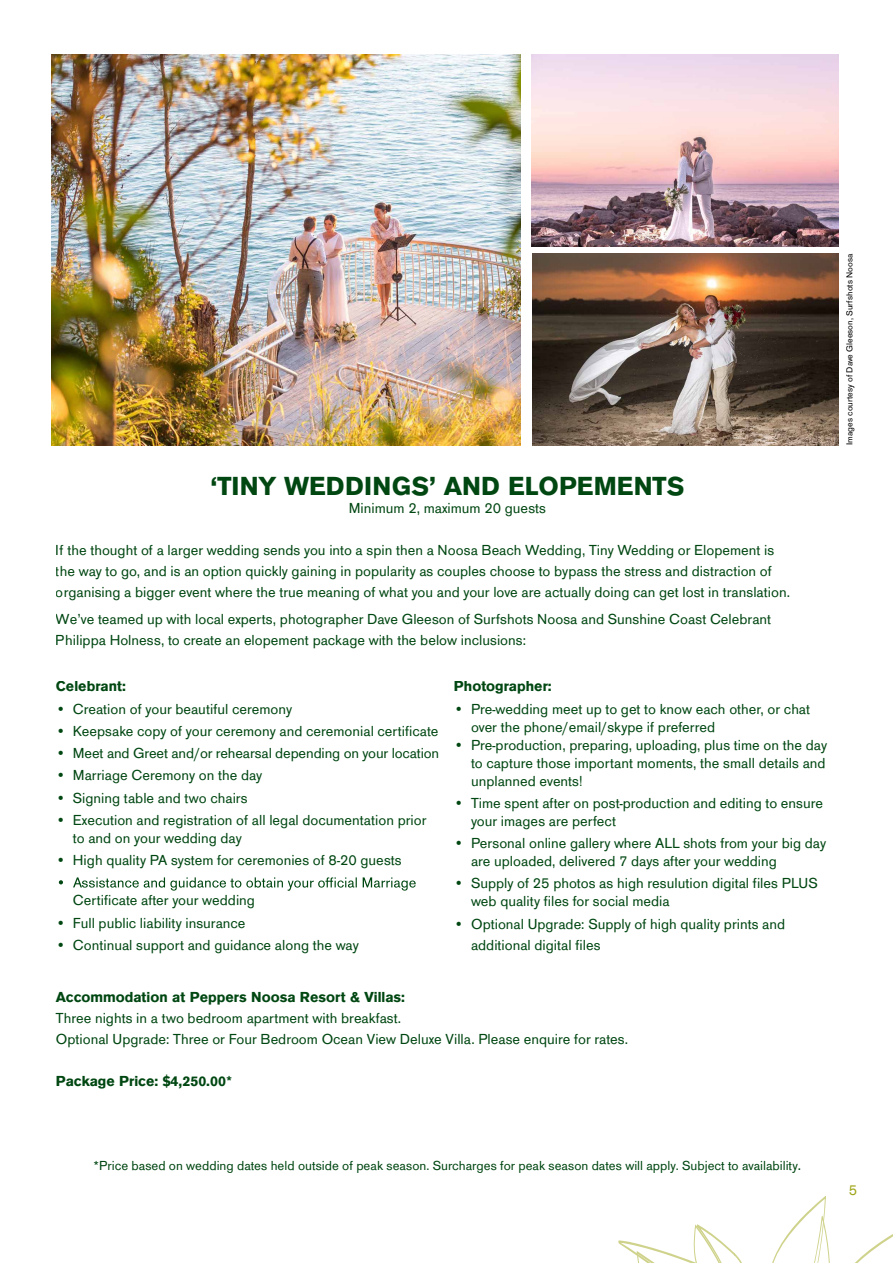
<style>
.page{position:relative;width:893px;height:1263px;background:#fff}
.page>*{position:absolute;margin:0;border:0;box-sizing:border-box;transform-origin:0 0}
.t1{font:700 27px "Ancona";color:#004712}
.t2{font:15px/18px "Ancona";color:#004712}
.t3{font:700 15px "Ancona";color:#004712}
.t4{font:15px "Ancona";color:#9fa617}
.t5{font:13.5px "Ancona";color:#004712}
.t6{font:9px "Ancona";color:#000}
.s1{font-size:15px}
</style>
<div class="page">
<img style="left:532px;top:54px;width:307px;height:192px">
<img style="left:532px;top:253px;width:306px;height:193px">
<img style="left:52px;top:54px;width:468px;height:392px">
<svg style="left:59px;top:877px;width:298px;height:14px"></svg>
<svg style="left:363px;top:877px;width:53px;height:14px"></svg>
<svg style="left:618px;top:1196px;width:275px;height:67px"></svg>
<h1 class="t1" style="left:210px;top:466px;width:475px">‘TINY WEDDINGS’ AND ELOPEMENTS</h1>
<p class="t2" style="left:349px;top:498px;width:199px">Minimum 2, maximum 20 guests</p>
<p class="t2" style="left:56px;top:539px;width:736px;line-height:21px">If the thought of a larger wedding sends you into a spin then a Noosa Beach Wedding, Tiny Wedding or Elopement is the way to go, and is an option quickly gaining in popularity as couples choose to bypass the stress and distraction of organising a bigger event where the true meaning of what you and your love are actually doing can get lost in translation.</p>
<p class="t2" style="left:56px;top:608px;width:717px;line-height:21px">We’ve teamed up with local experts, photographer Dave Gleeson of Surfshots Noosa and Sunshine Coast Celebrant<br>Philippa Holness, to create an elopement package with the below inclusions:</p>
<p class="t3" style="left:56px;top:675px;width:72px">Celebrant:</p>
<p class="t2" style="left:56px;top:698px;width:238px">• Creation of your beautiful ceremony</p>
<p class="t2" style="left:56px;top:721px;width:384px">• Keepsake copy of your ceremony and ceremonial certificate</p>
<p class="t2" style="left:56px;top:743px;width:385px">• Meet and Greet and/or rehearsal depending on your location</p>
<p class="t2" style="left:56px;top:765px;width:208px">• Marriage Ceremony on the day</p>
<p class="t2" style="left:56px;top:787px;width:193px">• Signing table and two chairs</p>
<p class="t2" style="left:73px;top:810px;width:355px;text-indent:-17px">• Execution and registration of all legal documentation prior to and on your wedding day</p>
<p class="t2" style="left:56px;top:850px;width:347px">• High quality PA system for ceremonies of 8-20 guests</p>
<p class="t2" style="left:73px;top:890px;width:184px">Certificate after your wedding</p>
<p class="t2" style="left:56px;top:912px;width:191px">• Full public liability insurance</p>
<p class="t2" style="left:56px;top:935px;width:304px">• Continual support and guidance along the way</p>
<p class="t3" style="left:454px;top:675px;width:99px">Photographer:</p>
<p class="t2" style="left:471px;top:698px;width:341px;text-indent:-17px">• Pre-wedding meet up to get to know each other, or chat over the phone/email/skype if preferred</p>
<p class="t2" style="left:471px;top:734px;width:357px;text-align:justify;text-indent:-17px">• Pre-production, preparing, uploading, plus time on the day to capture those important moments, the small details and unplanned events!</p>
<p class="t2" style="left:471px;top:793px;width:354px;text-indent:-17px">• Time spent after on post-production and editing to ensure your images are perfect</p>
<p class="t2" style="left:471px;top:833px;width:357px;text-indent:-17px">• Personal online gallery where ALL shots from your big day are uploaded, delivered 7 days after your wedding</p>
<p class="t2" style="left:471px;top:873px;width:348px;text-indent:-17px">• Supply of 25 photos as high resulution digital files PLUS web quality files for social media</p>
<p class="t2" style="left:471px;top:912px;width:316px;line-height:21px;text-indent:-17px">• Optional Upgrade: Supply of high quality prints and additional digital files</p>
<p class="t3" style="left:56px;top:985px;width:351px">Accommodation at Peppers Noosa Resort &amp; Villas:</p>
<p class="t2" style="left:56px;top:1006px;width:574px;line-height:21px">Three nights in a two bedroom apartment with breakfast.<br>Optional Upgrade: Three or Four Bedroom Ocean View Deluxe Villa. Please enquire for rates.</p>
<p class="t3" style="left:56px;top:1069px;width:178px">Package Price: $4,250.00*</p>
<p class="t6" style="left:843px;top:445px;width:192px;rotate:-90deg">Images courtesy of Dave Gleeson, Surfshots Noosa</p>
<p class="t5" style="left:94px;top:1155px;width:709px">*Price based on wedding dates held outside of peak season. Surcharges for peak season dates will apply. Subject to availability<span class="s1">.</span></p>
<p class="t4" style="left:849px;top:1179px;width:10px">5</p>
</div>
